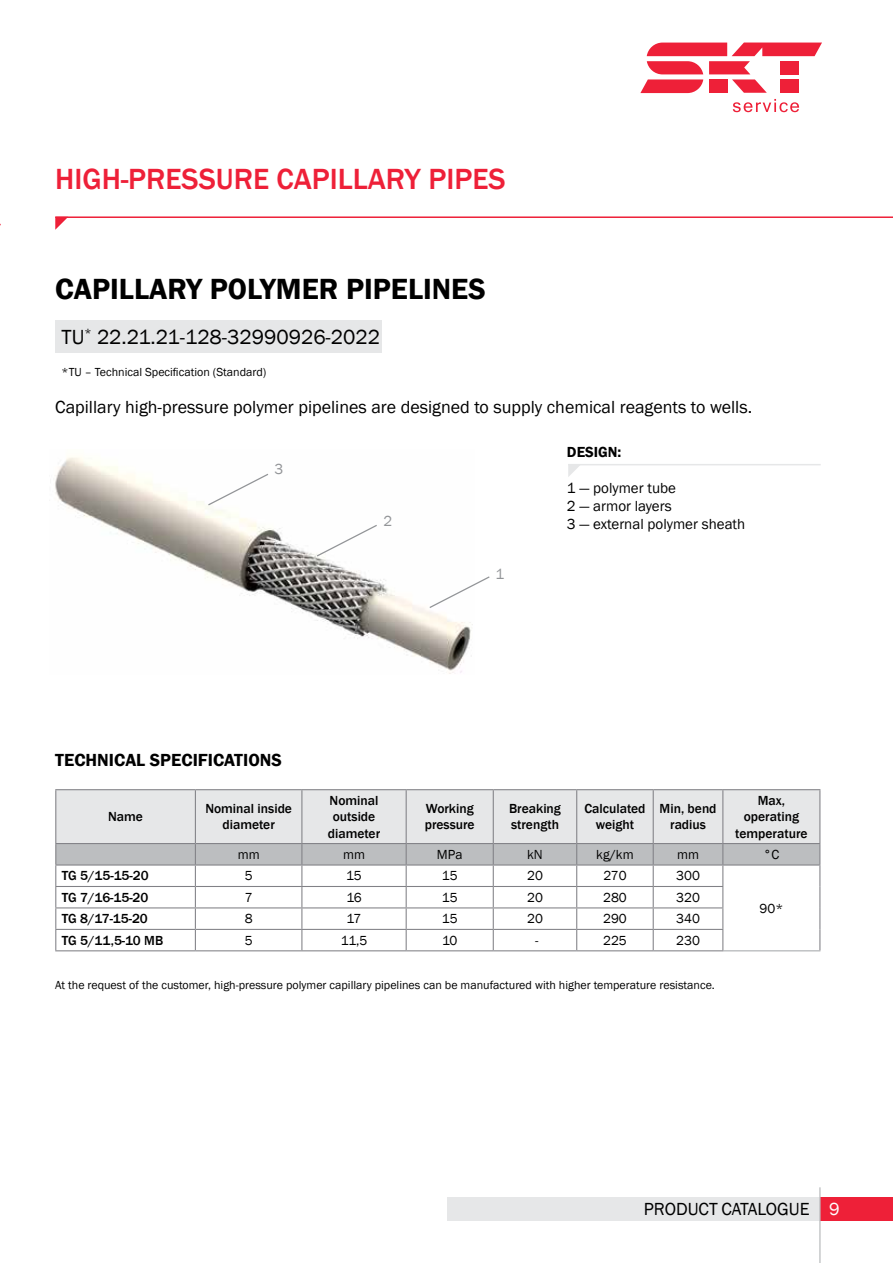
<style>
.page{position:relative;width:893px;height:1263px;background:#fff}
.page>*{position:absolute;margin:0;border:0;box-sizing:border-box;transform-origin:0 0}
.t1{font:500 30px "Franklin Gothic";color:#ee2038}
.t2{font:600 30px "Franklin Gothic";color:#000}
.t3{font:21px "Franklin Gothic";color:#000}
.t4{font:18px "Franklin Gothic";color:#000}
.t5{font:600 18px "Franklin Gothic";color:#000}
.t6{font:15px/18px "Franklin Gothic";color:#000}
.t7{font:600 15px "Franklin Gothic";color:#000}
.t8{font:15px "Franklin Gothic";color:#939598}
.t9{font:500 13.5px/16.2px "Franklin Gothic";color:#000;text-align:center}
.t10{font:13.5px "Franklin Gothic";color:#000}
.t11{font:12px "Franklin Gothic";color:#000}
.s1{color:#fff}
</style>
<div class="page">
<div style="left:448px;top:1197px;width:374px;height:23px;background:#e6e7e8"></div>
<div style="left:820px;top:1197px;width:73px;height:23px;background:#ee2038"></div>
<hr style="left:819px;top:1187px;width:2px;height:76px;background:#bcbec0">
<svg style="left:640px;top:43px;width:182px;height:50px"></svg>
<svg style="left:733px;top:99px;width:66px;height:13px"></svg>
<div style="left:55px;top:320px;width:327px;height:33px;background:#e6e7e8"></div>
<svg style="left:568px;top:465px;width:13px;height:12px"></svg>
<hr style="left:568px;top:464px;width:253px;height:1px;background:#e6e7e8">
<hr style="left:55px;top:789px;width:140px;height:1px;background:#818186">
<hr style="left:195px;top:789px;width:107px;height:1px;background:#818186">
<hr style="left:302px;top:789px;width:104px;height:1px;background:#818186">
<hr style="left:406px;top:789px;width:87px;height:1px;background:#818186">
<hr style="left:493px;top:789px;width:84px;height:1px;background:#818186">
<hr style="left:577px;top:789px;width:76px;height:1px;background:#818186">
<hr style="left:653px;top:789px;width:70px;height:1px;background:#818186">
<hr style="left:723px;top:789px;width:97px;height:1px;background:#818186">
<hr style="left:723px;top:950px;width:97px;height:1px;background:#a7a9ac">
<svg style="left:55px;top:790px;width:765px;height:160px"></svg>
<hr style="left:55px;top:950px;width:140px;height:1px;background:#818186">
<hr style="left:195px;top:950px;width:107px;height:1px;background:#818186">
<hr style="left:302px;top:950px;width:104px;height:1px;background:#818186">
<hr style="left:406px;top:950px;width:87px;height:1px;background:#818186">
<hr style="left:493px;top:950px;width:84px;height:1px;background:#818186">
<hr style="left:577px;top:950px;width:76px;height:1px;background:#818186">
<hr style="left:653px;top:950px;width:70px;height:1px;background:#818186">
<img style="left:55px;top:457px;width:418px;height:217px">
<svg style="left:207px;top:472px;width:63px;height:35px"></svg>
<svg style="left:315px;top:524px;width:63px;height:34px"></svg>
<svg style="left:428px;top:575px;width:62px;height:34px"></svg>
<svg style="left:55px;top:218px;width:12px;height:12px"></svg>
<hr style="left:55px;top:216px;width:838px;height:2px;background:#ee2038">
<h1 class="t1" style="left:55px;top:160px;width:452px">HIGH-PRESSURE CAPILLARY PIPES</h1>
<h1 class="t2" style="left:55px;top:270px;width:432px">CAPILLARY POLYMER PIPELINES</h1>
<h2 class="t3" style="left:62px;top:324px;width:320px">TU<sup>*</sup> 22.21.21-128-32990926-2022</h2>
<p class="t11" style="left:62px;top:365px;width:206px">*TU – Technical Specification (Standard)</p>
<h3 class="t4" style="left:55px;top:396px;width:698px">Capillary high-pressure polymer pipelines are designed to supply chemical reagents to wells.</h3>
<p class="t7" style="left:567px;top:443px;width:56px">DESIGN:</p>
<p class="t6" style="left:567px;top:480px;width:180px">1 — polymer tube<br>2 — armor layers<br>3 — external polymer sheath</p>
<p class="t8" style="left:274px;top:460px;width:10px">3</p>
<p class="t8" style="left:384px;top:512px;width:10px">2</p>
<h3 class="t5" style="left:55px;top:749px;width:228px">TECHNICAL SPECIFICATIONS</h3>
<p class="t8" style="left:495px;top:564px;width:10px">1</p>
<p class="t9" style="left:108px;top:809px;width:36px">Name</p>
<p class="t9" style="left:205px;top:801px;width:88px">Nominal inside diameter</p>
<p class="t9" style="left:328px;top:793px;width:54px">Nominal outside diameter</p>
<p class="t9" style="left:425px;top:801px;width:51px;text-align:left">Working pressure</p>
<p class="t9" style="left:509px;top:801px;width:53px;text-align:left">Breaking strength</p>
<p class="t9" style="left:584px;top:801px;width:63px">Calculated weight</p>
<p class="t9" style="left:660px;top:801px;width:59px">Min, bend radius</p>
<p class="t9" style="left:735px;top:793px;width:74px">Max, operating temperature</p>
<p class="t10" style="left:238px;top:846px;width:23px">mm</p>
<p class="t10" style="left:343px;top:846px;width:23px">mm</p>
<p class="t10" style="left:437px;top:846px;width:27px">MPa</p>
<p class="t10" style="left:527px;top:846px;width:17px">kN</p>
<p class="t10" style="left:596px;top:846px;width:39px">kg/km</p>
<p class="t10" style="left:677px;top:846px;width:23px">mm</p>
<p class="t10" style="left:764px;top:846px;width:17px">°C</p>
<p class="t9" style="left:62px;top:868px;width:88px">TG 5/15-15-20</p>
<p class="t10" style="left:245px;top:867px;width:9px">5</p>
<p class="t10" style="left:346px;top:867px;width:17px">15</p>
<p class="t10" style="left:442px;top:867px;width:17px">15</p>
<p class="t10" style="left:527px;top:867px;width:17px">20</p>
<p class="t10" style="left:603px;top:867px;width:25px">270</p>
<p class="t10" style="left:676px;top:867px;width:25px">300</p>
<p class="t10" style="left:760px;top:900px;width:25px">90*</p>
<p class="t9" style="left:62px;top:889px;width:88px">TG 7/16-15-20</p>
<p class="t10" style="left:245px;top:889px;width:9px">7</p>
<p class="t10" style="left:346px;top:889px;width:17px">16</p>
<p class="t10" style="left:442px;top:889px;width:17px">15</p>
<p class="t10" style="left:527px;top:889px;width:17px">20</p>
<p class="t10" style="left:603px;top:889px;width:25px">280</p>
<p class="t10" style="left:676px;top:889px;width:25px">320</p>
<p class="t9" style="left:62px;top:911px;width:87px">TG 8/17-15-20</p>
<p class="t10" style="left:245px;top:910px;width:9px">8</p>
<p class="t10" style="left:347px;top:910px;width:16px">17</p>
<p class="t10" style="left:442px;top:910px;width:17px">15</p>
<p class="t10" style="left:527px;top:910px;width:17px">20</p>
<p class="t10" style="left:603px;top:910px;width:25px">290</p>
<p class="t10" style="left:676px;top:910px;width:25px">340</p>
<p class="t9" style="left:62px;top:932px;width:103px">TG 5/11,5-10 MB</p>
<p class="t10" style="left:245px;top:932px;width:9px">5</p>
<p class="t10" style="left:341px;top:932px;width:28px">11,5</p>
<p class="t10" style="left:442px;top:932px;width:17px">10</p>
<p class="t10" style="left:535px;top:932px;width:5px">-</p>
<p class="t10" style="left:603px;top:932px;width:25px">225</p>
<p class="t10" style="left:676px;top:932px;width:25px">230</p>
<p class="t11" style="left:55px;top:978px;width:661px">At the request of the customer, high-pressure polymer capillary pipelines can be manufactured with higher temperature resistance.</p>
<h3 class="t4" style="left:644px;top:1198px;width:197px">PRODUCT CATALOGUE <span class="s1">9</span></h3>
</div>
